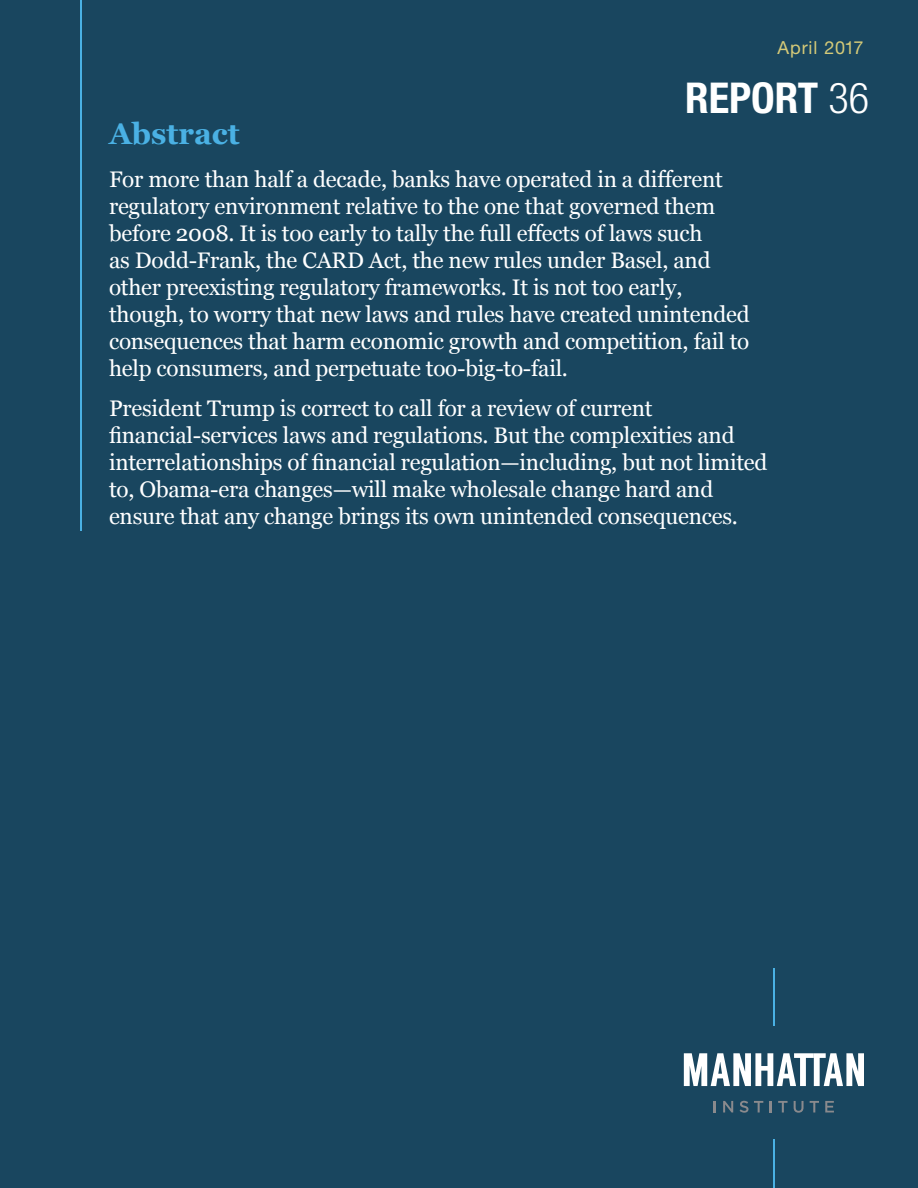
<style>
.page{position:relative;width:918px;height:1188px;background:#19465f}
.page>*{position:absolute;margin:0;border:0;box-sizing:border-box;transform-origin:0 0}
.t1{font:700 condensed 42.6px "Helvetica Neue LT Pro";color:#fff}
.t2{font:700 30px "Georgia";color:#4ab1e4}
.t3{font:22.5px/27px "Georgia";letter-spacing:-.01em;color:#fff}
.t4{font:18px "Helvetica Neue LT Pro";letter-spacing:.05em;color:#d5ca78}
.s1{font-weight:300}
</style>
<div class="page">
<svg style="left:684px;top:1053px;width:180px;height:33px"></svg>
<svg style="left:714px;top:1101px;width:2px;height:11px"></svg>
<svg style="left:723px;top:1101px;width:10px;height:11px"></svg>
<svg style="left:740px;top:1101px;width:23px;height:12px"></svg>
<svg style="left:770px;top:1101px;width:2px;height:11px"></svg>
<svg style="left:778px;top:1101px;width:10px;height:11px"></svg>
<svg style="left:794px;top:1101px;width:10px;height:12px"></svg>
<svg style="left:810px;top:1101px;width:9px;height:11px"></svg>
<svg style="left:825px;top:1101px;width:9px;height:11px"></svg>
<hr style="left:773px;top:969px;width:2px;height:57px;background:#4ab1e4">
<hr style="left:773px;top:1139px;width:2px;height:49px;background:#4ab1e4">
<hr style="left:80px;top:0;width:2px;height:530px;background:#4ab1e4">
<p class="t4" style="left:778px;top:36px;width:87px">April 2017</p>
<h1 class="t1" style="left:685px;top:72px;width:186px">REPORT <span class="s1">36</span></h1>
<h2 class="t2" style="left:109px;top:111px;width:132px">Abstract</h2>
<p class="t3" style="left:109px;top:165px;width:642px">For more than half a decade, banks have operated in a different regulatory environment relative to the one that governed them before 2008. It is too early to tally the full effects of laws such<br>as Dodd-Frank, the CARD Act, the new rules under Basel, and other preexisting regulatory frameworks. It is not too early, though, to worry that new laws and rules have created unintended consequences that harm economic growth and competition, fail to help consumers, and perpetuate too-big-to-fail.</p>
<p class="t3" style="left:109px;top:394px;width:660px">President Trump is correct to call for a review of current financial-services laws and regulations. But the complexities and interrelationships of financial regulation—including, but not limited to, Obama-era changes—will make wholesale change hard and ensure that any change brings its own unintended consequences.</p>
</div>
